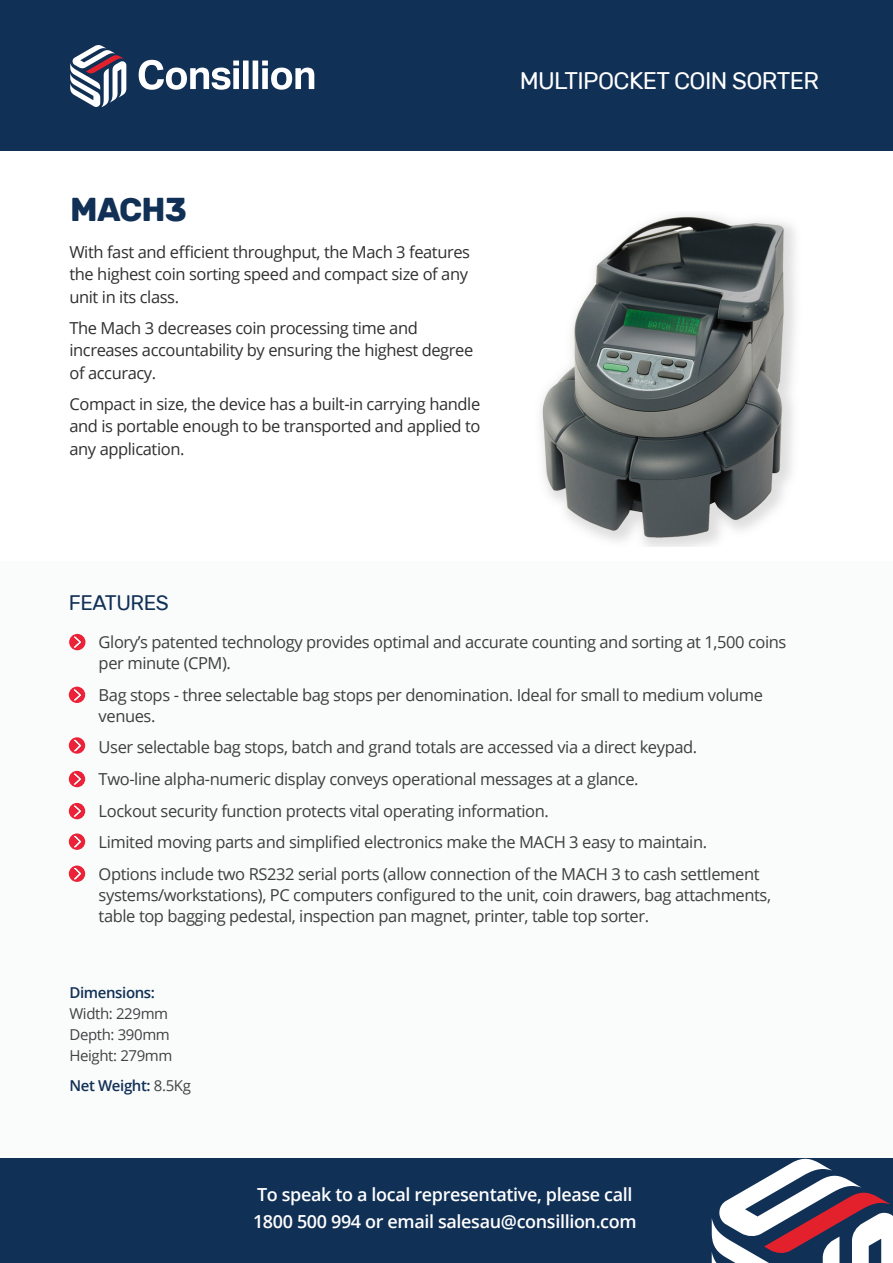
<style>
.page{position:relative;width:893px;height:1263px;background:#fff}
.page>*{position:absolute;margin:0;border:0;box-sizing:border-box;transform-origin:0 0}
.Product_Name{font:700 33px "Rubik";letter-spacing:-.025em;color:#113056}
.Product_Name-2{font:24px "Rubik";letter-spacing:-.025em;color:#fff}
.Features{font:21px "Rubik";letter-spacing:-.02em;color:#113056}
.t1{font:600 18px "Open Sans";letter-spacing:-.02em;color:#fff}
.Bullet_Points{font:16.5px/21px "Open Sans";letter-spacing:-.025em;color:#3e3e3f}
.t2{font:16.5px/22.5px "Open Sans";letter-spacing:-.025em;color:#312f30}
.t3{font:15px "Open Sans";letter-spacing:-.025em;color:#414243}
.t4{font:600 15px "Open Sans";letter-spacing:-.025em;color:#113056}
.s1{font-weight:400;color:#414243}
</style>
<div class="page">
<div style="left:0;top:561px;width:893px;height:598px;background:#fafbfb"></div>
<div style="left:0;top:1159px;width:893px;height:104px;background:#113056"></div>
<svg style="left:69px;top:634px;width:16px;height:16px"></svg>
<svg style="left:72px;top:636px;width:11px;height:12px"></svg>
<svg style="left:69px;top:687px;width:16px;height:16px"></svg>
<svg style="left:72px;top:689px;width:11px;height:12px"></svg>
<svg style="left:69px;top:737px;width:16px;height:17px"></svg>
<svg style="left:72px;top:740px;width:11px;height:11px"></svg>
<svg style="left:712px;top:1159px;width:181px;height:104px"></svg>
<div style="left:0;top:0;width:893px;height:150px;background:#113056"></div>
<svg style="left:70px;top:45px;width:56px;height:61px"></svg>
<svg style="left:139px;top:60px;width:175px;height:30px"></svg>
<img style="left:541px;top:214px;width:255px;height:332px">
<svg style="left:69px;top:803px;width:16px;height:16px"></svg>
<svg style="left:72px;top:805px;width:11px;height:12px"></svg>
<svg style="left:69px;top:771px;width:16px;height:16px"></svg>
<svg style="left:72px;top:773px;width:11px;height:12px"></svg>
<svg style="left:69px;top:865px;width:16px;height:17px"></svg>
<svg style="left:72px;top:868px;width:11px;height:11px"></svg>
<svg style="left:69px;top:833px;width:16px;height:17px"></svg>
<svg style="left:72px;top:836px;width:11px;height:11px"></svg>
<p class="Product_Name-2" style="left:520px;top:68px;width:301px">MULTIPOCKET COIN SORTER</p>
<p class="Product_Name" style="left:70px;top:190px;width:119px">MACH3</p>
<p class="t2" style="left:69px;top:240px;width:402px">With fast and efficient throughput, the Mach 3 features the highest coin sorting speed and compact size of any unit in its class.</p>
<p class="t2" style="left:69px;top:316px;width:405px">The Mach 3 decreases coin processing time and increases accountability by ensuring the highest degree of accuracy.</p>
<p class="t2" style="left:69px;top:392px;width:413px;text-align:justify">Compact in size, the device has a built-in carrying handle and is portable enough to be transported and applied to any application.</p>
<p class="Features" style="left:69px;top:591px;width:102px">FEATURES</p>
<p class="Bullet_Points" style="left:99px;top:631px;width:689px">Glory’s patented technology provides optimal and accurate counting and sorting at 1,500 coins per minute (CPM).</p>
<p class="Bullet_Points" style="left:99px;top:684px;width:666px">Bag stops - three selectable bag stops per denomination. Ideal for small to medium volume venues.</p>
<p class="Bullet_Points" style="left:99px;top:736px;width:600px">User selectable bag stops, batch and grand totals are accessed via a direct keypad.</p>
<p class="Bullet_Points" style="left:99px;top:768px;width:541px">Two-line alpha-numeric display conveys operational messages at a glance.</p>
<p class="Bullet_Points" style="left:99px;top:800px;width:452px">Lockout security function protects vital operating information.</p>
<p class="Bullet_Points" style="left:99px;top:831px;width:610px">Limited moving parts and simplified electronics make the MACH 3 easy to maintain.</p>
<p class="Bullet_Points" style="left:99px;top:863px;width:674px">Options include two RS232 serial ports (allow connection of the MACH 3 to cash settlement systems/workstations), PC computers configured to the unit, coin drawers, bag attachments, table top bagging pedestal, inspection pan magnet, printer, table top sorter.</p>
<p class="t4" style="left:69px;top:982px;width:87px">Dimensions:</p>
<p class="t3" style="left:69px;top:1003px;width:100px">Width: 229mm</p>
<p class="t3" style="left:69px;top:1024px;width:102px">Depth: 390mm</p>
<p class="t3" style="left:69px;top:1045px;width:105px">Height: 279mm</p>
<p class="t4" style="left:69px;top:1075px;width:123px">Net Weight: <span class="s1">8.5Kg</span></p>
<p class="t1" style="left:257px;top:1182px;width:377px">To speak to a local representative, please call</p>
<p class="t1" style="left:253px;top:1209px;width:385px">1800 500 994 or email salesau@consillion.com</p>
</div>
